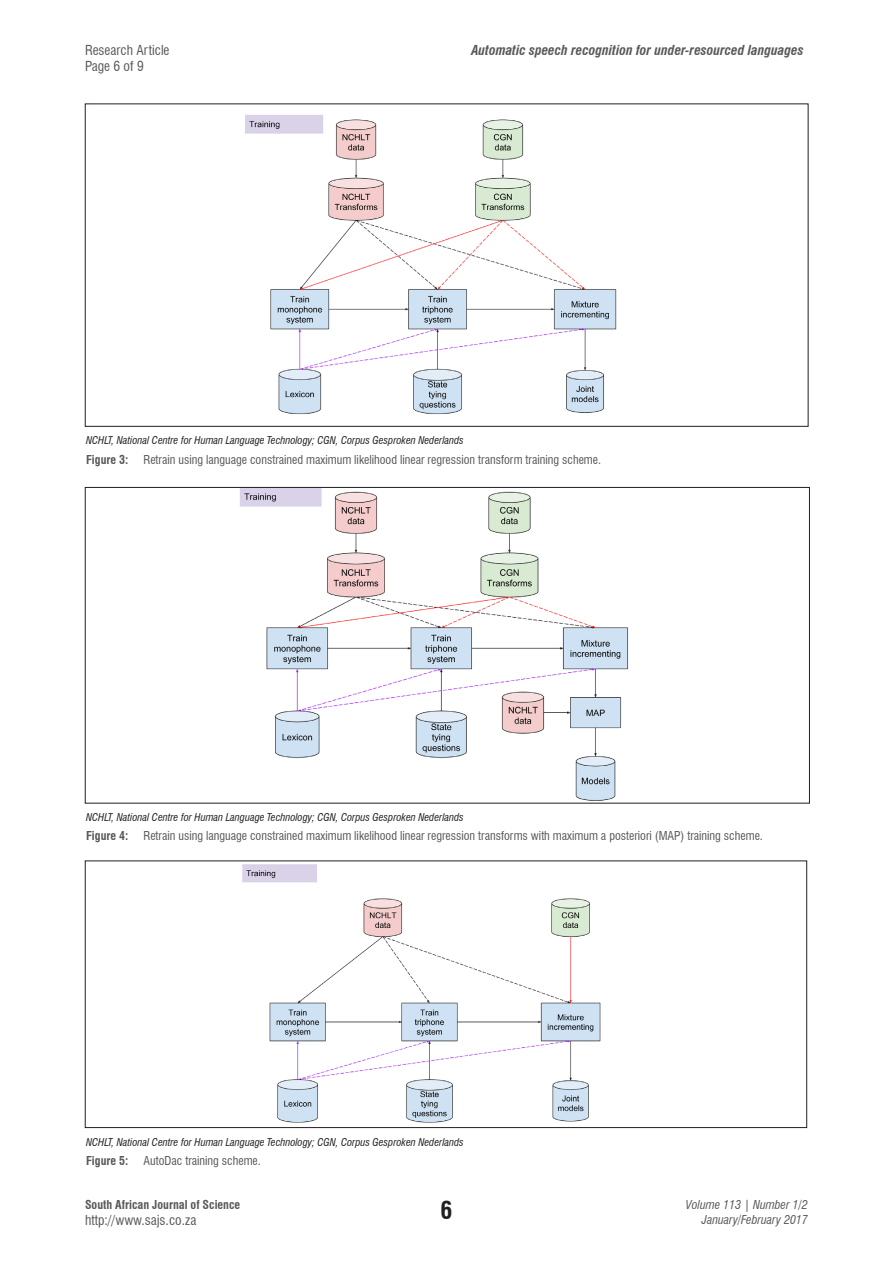
<style>
.page{position:relative;width:893px;height:1263px;background:#fff}
.page>*{position:absolute;margin:0;border:0;box-sizing:border-box;transform-origin:0 0}
.t1{font:700 condensed 24px "Swiss 721 BT";color:#231f20}
.HEADER_top{font:italic 700 condensed 13.5px "Swiss 721 BT";color:#57585a}
.HEADER_top-2{font:condensed 13.5px "Swiss 721 BT";color:#57585a}
.FIG_caption{font:condensed 12px "Swiss 721 BT";color:#57585a}
.FIG_caption-2{font:700 condensed 12px "Swiss 721 BT";color:#57585a}
.t2{font:italic condensed 12px/14.4px "Swiss 721 BT";color:#57585a;text-align:right}
.FIG_source{font:italic condensed 10.5px "Swiss 721 BT";color:#231f20}
</style>
<div class="page">
<img style="left:245px;top:115px;width:372px;height:300px">
<img style="left:240px;top:489px;width:389px;height:312px">
<img style="left:242px;top:864px;width:359px;height:259px">
<div style="left:85px;top:861px;width:722px;height:267px;border:1px solid #231f20"></div>
<p class="HEADER_top-2" style="left:85px;top:42px;width:86px">Research Article</p>
<p class="HEADER_top" style="left:471px;top:42px;width:334px">Automatic speech recognition for under-resourced languages</p>
<p class="HEADER_top-2" style="left:85px;top:58px;width:60px">Page 6 of 9</p>
<p class="FIG_source" style="left:86px;top:434px;width:379px">NCHLT, National Centre for Human Language Technology; CGN, Corpus Gesproken Nederlands</p>
<p class="FIG_caption-2" style="left:86px;top:452px;width:44px">Figure 3:</p>
<p class="FIG_caption" style="left:144px;top:452px;width:459px">Retrain using language constrained maximum likelihood linear regression transform training scheme.</p>
<p class="FIG_source" style="left:86px;top:811px;width:379px">NCHLT, National Centre for Human Language Technology; CGN, Corpus Gesproken Nederlands</p>
<p class="FIG_caption-2" style="left:86px;top:829px;width:44px">Figure 4:</p>
<p class="FIG_caption" style="left:144px;top:829px;width:621px">Retrain using language constrained maximum likelihood linear regression transforms with maximum a posteriori (MAP) training scheme.</p>
<p class="FIG_source" style="left:86px;top:1135px;width:379px">NCHLT, National Centre for Human Language Technology; CGN, Corpus Gesproken Nederlands</p>
<p class="FIG_caption-2" style="left:86px;top:1153px;width:44px">Figure 5:</p>
<p class="FIG_caption" style="left:144px;top:1153px;width:119px">AutoDac training scheme.</p>
<p class="FIG_caption-2" style="left:85px;top:1197px;width:157px">South African Journal of Science</p>
<p class="HEADER_top-2" style="left:85px;top:1212px;width:113px">http://www.sajs.co.za</p>
<h1 class="t1" style="left:440px;top:1195px;width:13px">6</h1>
<p class="t2" style="left:686px;top:1198px;width:124px">Volume 113 | Number 1/2<br>January/February 2017</p>
</div>
